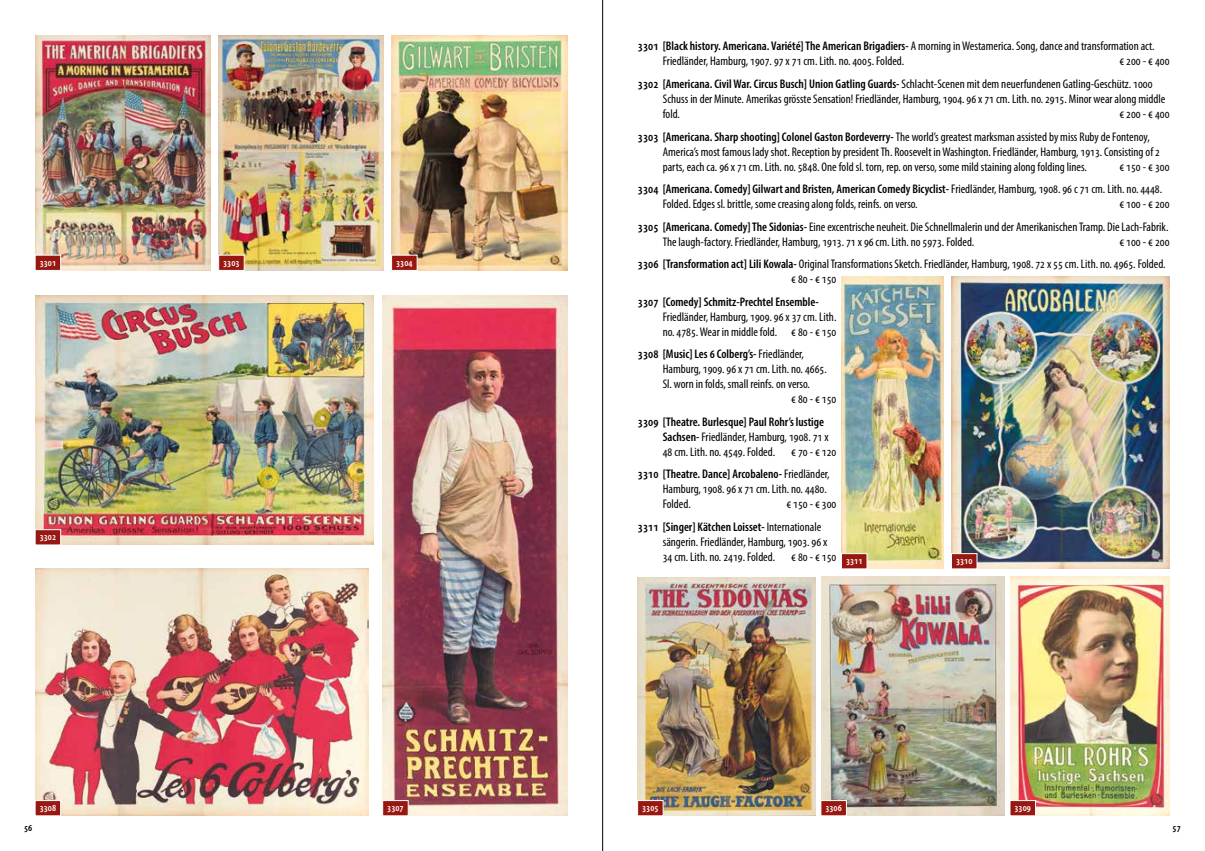
<style>
.page{position:relative;width:1205px;height:851px;background:#fff}
.page>*{position:absolute;margin:0;border:0;box-sizing:border-box;transform-origin:0 0}
.t1{font:condensed 12.5px/15px "Myriad Pro";color:#000}
.t2{font:600 condensed 12.5px/22.5px "Myriad Pro";color:#000}
.t3{font:600 condensed 10px "Myriad Pro";color:#fff}
.t4{font:600 condensed 10px "Myriad Pro";color:#000}
.s1{font-weight:600}
.s2{font-weight:400}
</style>
<div class="page">
<hr style="left:602px;top:0;width:1px;height:850px;background:#000">
<img style="left:35px;top:35px;width:175px;height:235px">
<img style="left:35px;top:295px;width:338px;height:249px">
<img style="left:219px;top:35px;width:164px;height:235px">
<img style="left:392px;top:35px;width:175px;height:235px">
<img style="left:383px;top:295px;width:184px;height:520px">
<img style="left:35px;top:568px;width:333px;height:247px">
<img style="left:638px;top:577px;width:177px;height:238px">
<img style="left:821px;top:576px;width:183px;height:239px">
<img style="left:1010px;top:576px;width:159px;height:239px">
<img style="left:952px;top:277px;width:217px;height:291px">
<img style="left:842px;top:277px;width:102px;height:291px">
<svg style="left:35px;top:254px;width:26px;height:16px"></svg>
<svg style="left:218px;top:254px;width:27px;height:17px"></svg>
<svg style="left:391px;top:254px;width:27px;height:17px"></svg>
<svg style="left:382px;top:799px;width:27px;height:17px"></svg>
<svg style="left:35px;top:799px;width:26px;height:17px"></svg>
<svg style="left:35px;top:529px;width:26px;height:16px"></svg>
<svg style="left:637px;top:799px;width:27px;height:17px"></svg>
<svg style="left:820px;top:799px;width:27px;height:17px"></svg>
<svg style="left:1010px;top:799px;width:26px;height:17px"></svg>
<svg style="left:952px;top:553px;width:25px;height:16px"></svg>
<svg style="left:842px;top:553px;width:25px;height:16px"></svg>
<p class="t3" style="left:40px;top:256px;width:18px">3301</p>
<p class="t3" style="left:223px;top:256px;width:18px">3303</p>
<p class="t3" style="left:396px;top:256px;width:18px">3304</p>
<p class="t3" style="left:40px;top:530px;width:18px">3302</p>
<p class="t3" style="left:40px;top:801px;width:18px">3308</p>
<p class="t3" style="left:387px;top:801px;width:18px">3307</p>
<p class="t1" style="left:663px;top:39px;width:493px;text-indent:-25px"><span class="s1">3301 [Black history. Americana. Variété] The American Brigadiers-</span> A morning in Westamerica. Song, dance and transformation act.<br>Friedländer, Hamburg, 1907. 97 x 71 cm. Lith. no. 4005. Folded.</p>
<p class="t1" style="left:638px;top:50px;width:533px;line-height:22.5px;text-indent:481px">€ 200 - € 400<br><span class="s1">3302 [Americana. Civil War. Circus Busch] Union Gatling Guards-</span> Schlacht-Scenen mit dem neuerfundenen Gatling-Geschütz. 1000</p>
<p class="t1" style="left:663px;top:91px;width:504px">Schuss in der Minute. Amerikas grösste Sensation! Friedländer, Hamburg, 1904. 96 x 71 cm. Lith. no. 2915. Minor wear along middle fold.</p>
<p class="t1" style="left:638px;top:102px;width:533px;line-height:22.5px;text-indent:481px">€ 200 - € 400<br><span class="s1">3303 [Americana. Sharp shooting] Colonel Gaston Bordeverry-</span> The world’s greatest marksman assisted by miss Ruby de Fontenoy,</p>
<p class="t1" style="left:663px;top:144px;width:499px">America’s most famous lady shot. Reception by president Th. Roosevelt in Washington. Friedländer, Hamburg, 1913. Consisting of 2 parts, each ca. 96 x 71 cm. Lith. no. 5848. One fold sl. torn, rep. on verso, some mild staining along folding lines.</p>
<p class="t2" style="left:638px;top:155px;width:533px;text-indent:481px"><span class="s2">€ 150 - € 300<br></span>3304 [Americana. Comedy] Gilwart and Bristen, American Comedy Bicyclist- <span class="s2">Friedländer, Hamburg, 1908. 96 c 71 cm. Lith. no. 4448.</span></p>
<p class="t1" style="left:663px;top:196px;width:256px">Folded. Edges sl. brittle, some creasing along folds, reinfs. on verso.</p>
<p class="t1" style="left:638px;top:192px;width:533px;line-height:22.5px;text-align:right">€ 100 - € 200<br><span class="s1">3305 [Americana. Comedy] The Sidonias-</span> Eine excentrische neuheit. Die Schnellmalerin und der Amerikanischen Tramp. Die Lach-Fabrik.</p>
<p class="t1" style="left:663px;top:234px;width:313px">The laugh-factory. Friedländer, Hamburg, 1913. 71 x 96 cm. Lith. no 5973. Folded.</p>
<p class="t1" style="left:638px;top:230px;width:533px;line-height:22.5px;text-indent:481px">€ 100 - € 200<br><span class="s1">3306 [Transformation act] Lili Kowala-</span> Original Transformations Sketch. Friedländer, Hamburg, 1908. 72 x 55 cm. Lith. no. 4965. Folded.</p>
<p class="t1" style="left:791px;top:271px;width:47px">€ 80 - € 150</p>
<p class="t2" style="left:638px;top:290px;width:183px">3307 [Comedy] Schmitz-Prechtel Ensemble-</p>
<p class="t1" style="left:663px;top:309px;width:175px">Friedländer, Hamburg, 1909. 96 x 37 cm. Lith. no. 4785. Wear in middle fold. € 80 - € 150</p>
<p class="t2" style="left:638px;top:342px;width:168px">3308 [Music] Les 6 Colberg’s- <span class="s2">Friedländer,</span></p>
<p class="t1" style="left:663px;top:361px;width:166px">Hamburg, 1909. 96 x 71 cm. Lith. no. 4665.</p>
<p class="t1" style="left:663px;top:376px;width:149px">Sl. worn in folds, small reinfs. on verso.</p>
<p class="t1" style="left:791px;top:391px;width:47px">€ 80 - € 150</p>
<p class="t1" style="left:663px;top:414px;width:167px;text-indent:-25px"><span class="s1">3309 [Theatre. Burlesque] Paul Rohr’s lustige<br>Sachsen-</span> Friedländer, Hamburg, 1908. 71 x<br>48 cm. Lith. no. 4549. Folded.</p>
<p class="t2" style="left:638px;top:440px;width:200px;text-indent:153px"><span class="s2">€ 70 - € 120<br></span>3310 [Theatre. Dance] Arcobaleno- <span class="s2">Friedländer,</span></p>
<p class="t1" style="left:663px;top:481px;width:166px">Hamburg, 1908. 96 x 71 cm. Lith. no. 4480.<br>Folded.</p>
<p class="t2" style="left:638px;top:492px;width:200px;text-indent:148px"><span class="s2">€ 150 - € 300<br></span>3311 [Singer] Kätchen Loisset- <span class="s2">Internationale</span></p>
<p class="t1" style="left:663px;top:534px;width:166px">sängerin. Friedländer, Hamburg, 1903. 96 x<br>34 cm. Lith. no. 2419. Folded.</p>
<p class="t1" style="left:791px;top:549px;width:47px">€ 80 - € 150</p>
<p class="t3" style="left:846px;top:554px;width:18px">3311</p>
<p class="t3" style="left:956px;top:554px;width:18px">3310</p>
<p class="t3" style="left:642px;top:801px;width:18px">3305</p>
<p class="t3" style="left:825px;top:801px;width:18px">3306</p>
<p class="t3" style="left:1014px;top:801px;width:18px">3309</p>
<p class="t4" style="left:24px;top:821px;width:10px">56</p>
<p class="t4" style="left:1172px;top:821px;width:10px">57</p>
</div>
